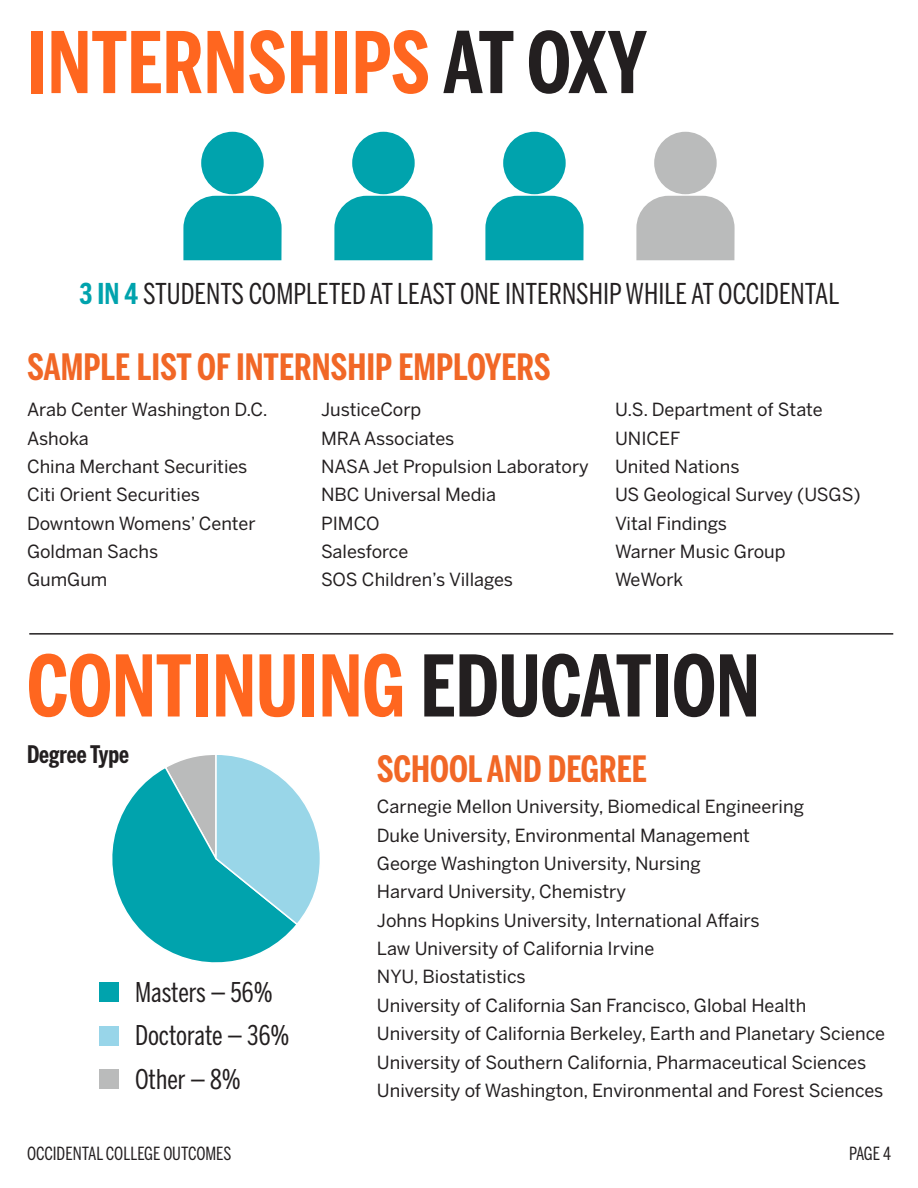
<style>
.page{position:relative;width:918px;height:1188px;background:#fff}
.page>*{position:absolute;margin:0;border:0;box-sizing:border-box;transform-origin:0 0}
.Page_Heading{font:700 84px "Benton Sans Comp";color:#ff661f}
.Subheading{font:700 36px "Benton Sans Comp";color:#f16726}
.t1{font:28.5px "Benton Sans Comp";color:#231f20}
.Graph_Labels{font:27px "Benton Sans Comp";color:#231f20}
.Graph_Title{font:700 24px "Benton Sans Comp";color:#231f20}
.Employer_School_List{font:18px "Benton Sans";color:#231f20}
.t2{font:18px "Benton Sans Comp";color:#231f20}
.s1{color:#231f20}
.s2{font-weight:700;color:#00a3ad}
</style>
<div class="page">
<div style="left:503px;top:132px;width:63px;height:62px;background:#00a3ad;border-radius:50%"></div>
<svg style="left:485px;top:196px;width:99px;height:64px;background:#13aab3"></svg>
<div style="left:654px;top:132px;width:63px;height:62px;background:#babbbb;border-radius:50%"></div>
<svg style="left:636px;top:196px;width:99px;height:64px;background:#bfc0c0"></svg>
<div style="left:352px;top:132px;width:63px;height:62px;background:#00a3ad;border-radius:50%"></div>
<svg style="left:334px;top:196px;width:99px;height:64px;background:#13aab3"></svg>
<div style="left:201px;top:132px;width:63px;height:62px;background:#00a3ad;border-radius:50%"></div>
<svg style="left:183px;top:196px;width:99px;height:64px;background:#13aab3"></svg>
<svg style="left:112px;top:755px;width:208px;height:208px"></svg>
<div style="left:100px;top:982px;width:19px;height:20px;background:#00a3ad"></div>
<div style="left:100px;top:1026px;width:19px;height:19px;background:#98d5e9"></div>
<div style="left:100px;top:1069px;width:19px;height:20px;background:#babbbb"></div>
<hr style="left:29px;top:633px;width:864px;height:2px;background:#231f20">
<p class="Page_Heading" style="left:27px;top:14px;width:621px">INTERNSHIPS <span class="s1">AT OXY</span></p>
<p class="t1" style="left:79px;top:277px;width:762px"><span class="s2">3 IN 4</span> STUDENTS COMPLETED AT LEAST ONE INTERNSHIP WHILE AT OCCIDENTAL</p>
<p class="Subheading" style="left:27px;top:346px;width:525px">SAMPLE LIST OF INTERNSHIP EMPLOYERS</p>
<p class="Employer_School_List" style="left:27px;top:399px;width:242px">Arab Center Washington D.C.</p>
<p class="Employer_School_List" style="left:27px;top:427px;width:63px">Ashoka</p>
<p class="Employer_School_List" style="left:27px;top:456px;width:222px">China Merchant Securities</p>
<p class="Employer_School_List" style="left:27px;top:484px;width:174px">Citi Orient Securities</p>
<p class="Employer_School_List" style="left:27px;top:512px;width:230px">Downtown Womens’ Center</p>
<p class="Employer_School_List" style="left:27px;top:541px;width:133px">Goldman Sachs</p>
<p class="Employer_School_List" style="left:27px;top:569px;width:82px">GumGum</p>
<p class="Employer_School_List" style="left:321px;top:399px;width:102px">JusticeCorp</p>
<p class="Employer_School_List" style="left:321px;top:427px;width:135px">MRA Associates</p>
<p class="Employer_School_List" style="left:321px;top:456px;width:269px">NASA Jet Propulsion Laboratory</p>
<p class="Employer_School_List" style="left:321px;top:484px;width:177px">NBC Universal Media</p>
<p class="Employer_School_List" style="left:321px;top:512px;width:60px">PIMCO</p>
<p class="Employer_School_List" style="left:321px;top:541px;width:89px">Salesforce</p>
<p class="Employer_School_List" style="left:321px;top:569px;width:194px">SOS Children’s Villages</p>
<p class="Employer_School_List" style="left:615px;top:399px;width:209px">U.S. Department of State</p>
<p class="Employer_School_List" style="left:615px;top:427px;width:67px">UNICEF</p>
<p class="Employer_School_List" style="left:615px;top:456px;width:126px">United Nations</p>
<p class="Employer_School_List" style="left:615px;top:484px;width:247px">US Geological Survey (USGS)</p>
<p class="Employer_School_List" style="left:615px;top:512px;width:114px">Vital Findings</p>
<p class="Employer_School_List" style="left:615px;top:541px;width:172px">Warner Music Group</p>
<p class="Employer_School_List" style="left:615px;top:569px;width:70px">WeWork</p>
<p class="Page_Heading" style="left:27px;top:638px;width:734px">CONTINUING <span class="s1">EDUCATION</span></p>
<p class="Graph_Title" style="left:27px;top:740px;width:104px">Degree Type</p>
<p class="Graph_Labels" style="left:135px;top:977px;width:139px">Masters — 56%</p>
<p class="Graph_Labels" style="left:135px;top:1020px;width:156px">Doctorate — 36%</p>
<p class="Graph_Labels" style="left:135px;top:1064px;width:107px">Other — 8%</p>
<p class="Subheading" style="left:377px;top:748px;width:272px">SCHOOL AND DEGREE</p>
<p class="Employer_School_List" style="left:377px;top:796px;width:429px">Carnegie Mellon University, Biomedical Engineering</p>
<p class="Employer_School_List" style="left:377px;top:825px;width:375px">Duke University, Environmental Management</p>
<p class="Employer_School_List" style="left:377px;top:853px;width:325px">George Washington University, Nursing</p>
<p class="Employer_School_List" style="left:377px;top:881px;width:251px">Harvard University, Chemistry</p>
<p class="Employer_School_List" style="left:377px;top:910px;width:384px">Johns Hopkins University, International Affairs</p>
<p class="Employer_School_List" style="left:377px;top:938px;width:279px">Law University of California Irvine</p>
<p class="Employer_School_List" style="left:377px;top:966px;width:150px">NYU, Biostatistics</p>
<p class="Employer_School_List" style="left:377px;top:995px;width:431px">University of California San Francisco, Global Health</p>
<p class="Employer_School_List" style="left:377px;top:1023px;width:510px">University of California Berkeley, Earth and Planetary Science</p>
<p class="Employer_School_List" style="left:377px;top:1051px;width:491px">University of Southern California, Pharmaceutical Sciences</p>
<p class="Employer_School_List" style="left:377px;top:1080px;width:508px">University of Washington, Environmental and Forest Sciences</p>
<p class="t2" style="left:27px;top:1143px;width:206px">OCCIDENTAL COLLEGE OUTCOMES</p>
<p class="t2" style="left:849px;top:1143px;width:43px">PAGE 4</p>
</div>
